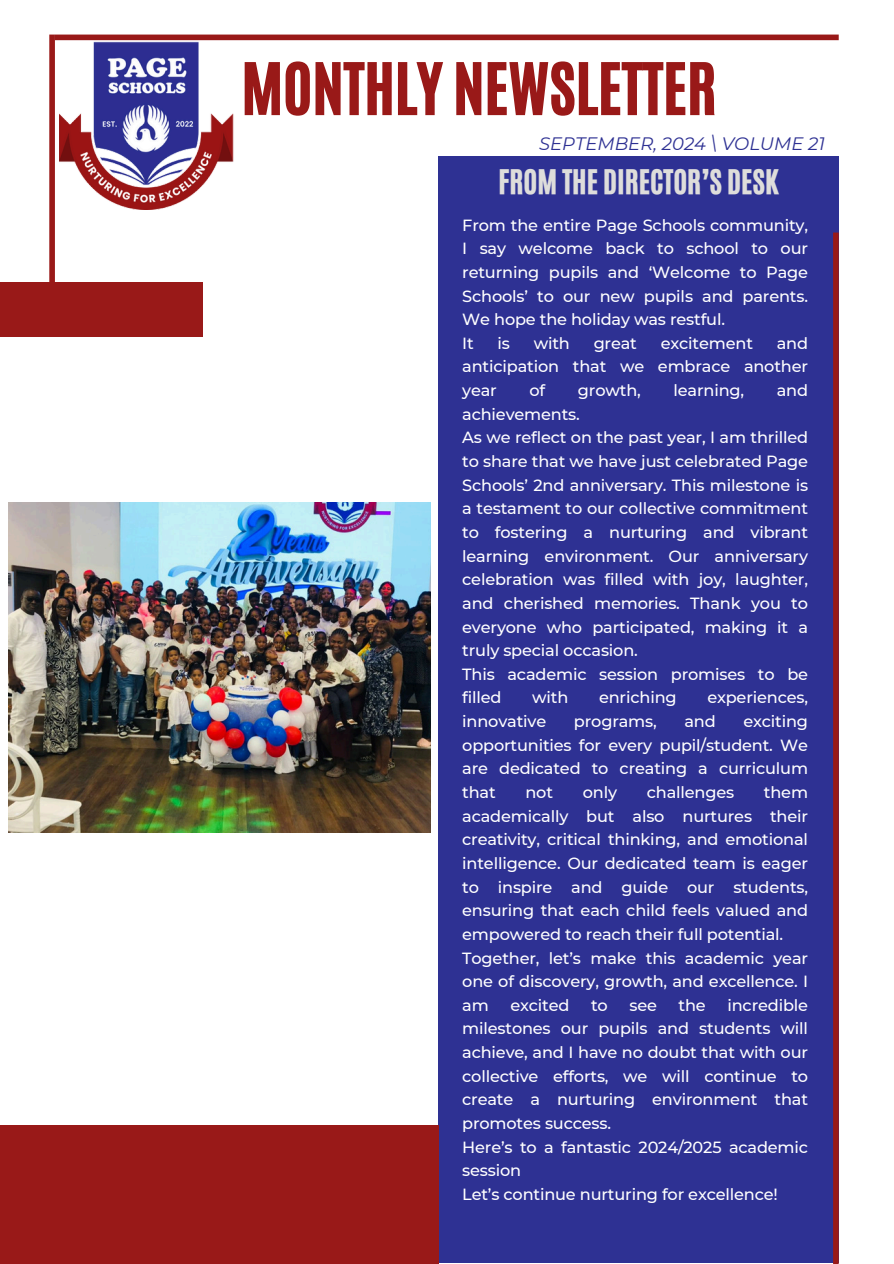
<style>
.page{position:relative;width:894px;height:1264px;background:#fff}
.page>*{position:absolute;margin:0;border:0;box-sizing:border-box;transform-origin:0 0}
.t1{font:60px "CA Generated";color:#991918}
.t2{font:28.5px "CA Generated";color:#dedddb}
.t3{font:italic 18px "Montserrat";color:#2e3193}
.t4{font:500 16.2px/23.7px "Montserrat";letter-spacing:-.01em;color:#fff;text-align:justify}
</style>
<div class="page">
<div style="left:0;top:282px;width:202px;height:54px;background:#991918"></div>
<div style="left:438px;top:156px;width:400px;height:1106px;background:#2e3193"></div>
<div style="left:0;top:1125px;width:438px;height:138px;background:#991918"></div>
<div style="left:55px;top:35px;width:783px;height:5px;background:#991918"></div>
<div style="left:832px;top:232px;width:6px;height:1031px;background:#991918"></div>
<div style="left:49px;top:35px;width:6px;height:247px;background:#991918"></div>
<img style="left:59px;top:40px;width:176px;height:169px">
<img style="left:8px;top:502px;width:422px;height:330px">
<h3 class="t1" style="left:241px;top:46px;width:476px">MONTHLY NEWSLETTER</h3>
<p class="t3" style="left:539px;top:133px;width:287px">SEPTEMBER, 2024 \ VOLUME 21</p>
<h2 class="t2" style="left:498px;top:162px;width:281px">FROM THE DIRECTOR’S DESK</h2>
<p class="t4" style="left:462px;top:213px;width:347px">From the entire Page Schools community, I say welcome back to school to our returning pupils and ‘Welcome to Page Schools’ to our new pupils and parents.<br>We hope the holiday was restful.</p>
<p class="t4" style="left:462px;top:331px;width:13px">It</p>
<p class="t4" style="left:497px;top:331px;width:14px">is</p>
<p class="t4" style="left:533px;top:331px;width:38px">with</p>
<p class="t4" style="left:593px;top:331px;width:45px">great</p>
<p class="t4" style="left:660px;top:331px;width:94px">excitement</p>
<p class="t4" style="left:462px;top:331px;width:347px;text-indent:314px">and anticipation that we embrace another year</p>
<p class="t4" style="left:529px;top:378px;width:17px">of</p>
<p class="t4" style="left:577px;top:378px;width:64px">growth,</p>
<p class="t4" style="left:673px;top:378px;width:72px">learning,</p>
<p class="t4" style="left:776px;top:378px;width:33px">and</p>
<p class="t4" style="left:462px;top:402px;width:119px">achievements.</p>
<p class="t4" style="left:462px;top:426px;width:347px">As we reflect on the past year, I am thrilled to share that we have just celebrated Page Schools’ 2nd anniversary. This milestone is a testament to our collective commitment to fostering a nurturing and vibrant learning environment. Our anniversary celebration was filled with joy, laughter, and cherished memories. Thank you to everyone who participated, making it a truly special occasion.</p>
<p class="t4" style="left:462px;top:662px;width:347px">This academic session promises to be filled</p>
<p class="t4" style="left:532px;top:685px;width:38px">with</p>
<p class="t4" style="left:599px;top:685px;width:79px">enriching</p>
<p class="t4" style="left:707px;top:685px;width:102px">experiences,</p>
<p class="t4" style="left:462px;top:709px;width:86px">innovative</p>
<p class="t4" style="left:573px;top:709px;width:84px">programs,</p>
<p class="t4" style="left:684px;top:709px;width:33px">and</p>
<p class="t4" style="left:462px;top:709px;width:347px;text-indent:281px">exciting opportunities for every pupil/student. We are dedicated to creating a curriculum that</p>
<p class="t4" style="left:462px;top:780px;width:347px;text-indent:301px">them academically but also nurtures their creativity, critical thinking, and emotional intelligence. Our dedicated team is eager to inspire and guide our students, ensuring that each child feels valued and empowered to reach their full potential.</p>
<p class="t4" style="left:462px;top:945px;width:347px">Together, let’s make this academic year one of discovery, growth, and excellence. I am</p>
<p class="t4" style="left:525px;top:780px;width:29px">not</p>
<p class="t4" style="left:582px;top:780px;width:36px">only</p>
<p class="t4" style="left:646px;top:780px;width:89px">challenges</p>
<p class="t4" style="left:462px;top:993px;width:347px;text-indent:265px">incredible milestones our pupils and students will achieve, and I have no doubt that with our collective efforts, we will continue to create a nurturing environment that promotes success.</p>
<p class="t4" style="left:462px;top:1134px;width:347px">Here’s to a fantastic 2024/2025 academic session</p>
<p class="t4" style="left:462px;top:1182px;width:317px">Let’s continue nurturing for excellence!</p>
<p class="t4" style="left:510px;top:993px;width:61px">excited</p>
<p class="t4" style="left:591px;top:993px;width:18px">to</p>
<p class="t4" style="left:629px;top:993px;width:29px">see</p>
<p class="t4" style="left:678px;top:993px;width:29px">the</p>
</div>
